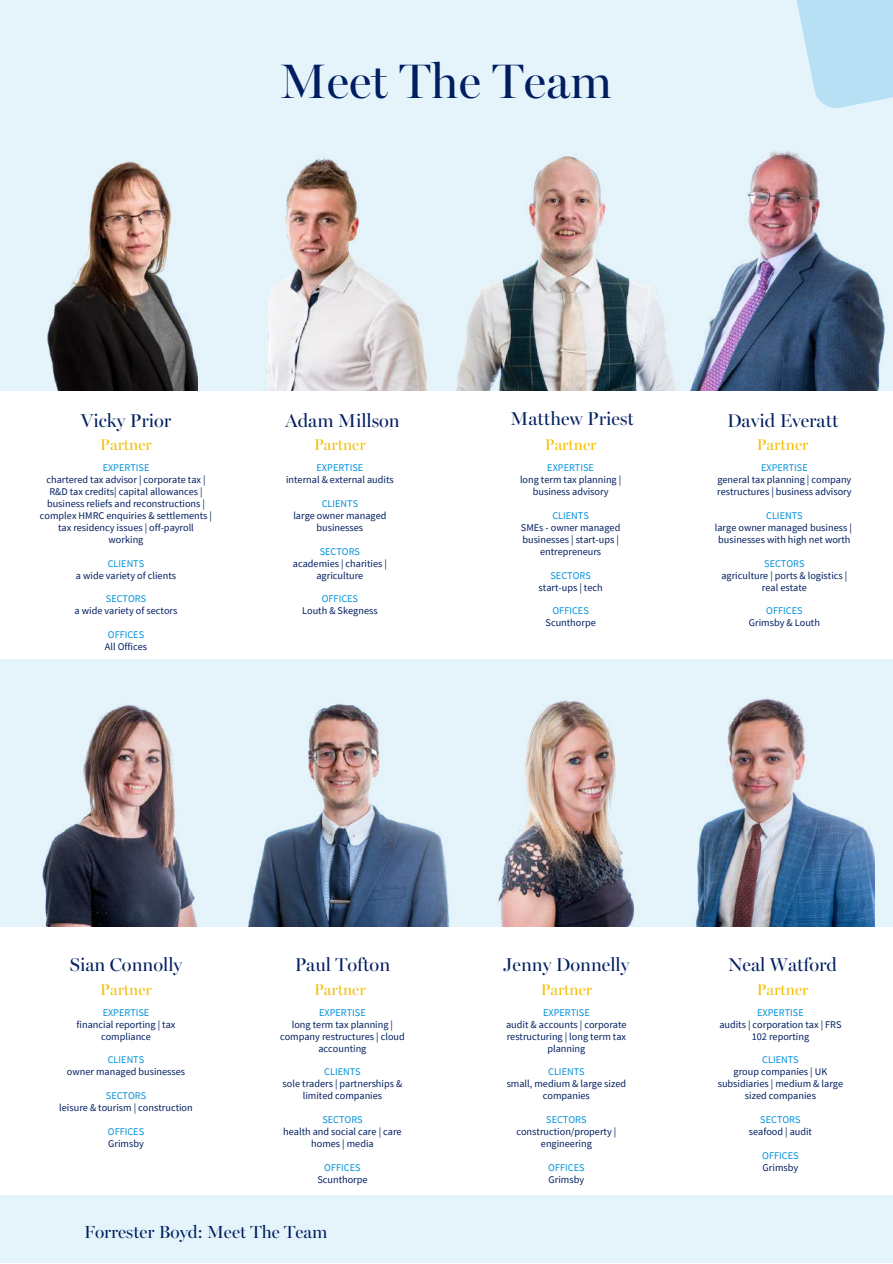
<style>
.page{position:relative;width:893px;height:1264px;background:#fff}
.page>*{position:absolute;margin:0;border:0;box-sizing:border-box;transform-origin:0 0}
.t1{font:48.6px "Miller Banner";color:#001e60}
.t2{font:18.6px "Miller Banner";color:#001e60}
.t3{font:17.55px "Miller Banner";color:#001e60}
.t4{font:15.6px "Miller Banner";color:#f6be00}
.t5{font:10.2px/12px "Source Sans Pro";color:#001e60;text-align:center}
.t6{font:10.2px "Source Sans Pro";color:#0091da}
</style>
<div class="page">
<div style="left:0;top:0;width:892px;height:1262px;background:#e5f4fb"></div>
<svg style="left:797px;top:0;width:95px;height:108px;background:#bde2f4"></svg>
<img style="left:456px;top:153px;width:200px;height:238px">
<img style="left:266px;top:158px;width:161px;height:233px">
<img style="left:47px;top:161px;width:150px;height:230px">
<img style="left:656px;top:151px;width:229px;height:240px">
<img style="left:696px;top:698px;width:178px;height:229px">
<div style="left:0;top:391px;width:892px;height:267px;background:#fff"></div>
<img style="left:42px;top:705px;width:156px;height:222px">
<img style="left:247px;top:703px;width:203px;height:224px">
<img style="left:498px;top:700px;width:137px;height:227px">
<div style="left:0;top:927px;width:892px;height:267px;background:#fff"></div>
<h1 class="t1" style="left:280px;top:53px;width:334px">Meet The Team</h1>
<h2 class="t2" style="left:510px;top:408px;width:125px">Matthew Priest</h2>
<h3 class="t4" style="left:545px;top:436px;width:53px">Partner</h3>
<h2 class="t2" style="left:81px;top:409px;width:92px">Vicky Prior</h2>
<h2 class="t2" style="left:285px;top:409px;width:116px">Adam Millson</h2>
<h2 class="t2" style="left:727px;top:410px;width:113px">David Everatt</h2>
<h3 class="t4" style="left:100px;top:436px;width:53px">Partner</h3>
<h3 class="t4" style="left:314px;top:436px;width:53px">Partner</h3>
<h3 class="t4" style="left:756px;top:436px;width:53px">Partner</h3>
<p class="t6" style="left:103px;top:461px;width:48px">EXPERTISE</p>
<p class="t5" style="left:40px;top:473px;width:174px">chartered tax advisor | corporate tax | R&amp;D tax credits| capital allowances | business reliefs and reconstructions | complex HMRC enquiries &amp; settlements | tax residency issues | off-payroll working</p>
<p class="t6" style="left:108px;top:556px;width:38px">CLIENTS</p>
<p class="t5" style="left:76px;top:569px;width:102px">a wide variety of clients</p>
<p class="t6" style="left:106px;top:592px;width:42px">SECTORS</p>
<p class="t5" style="left:75px;top:605px;width:104px">a wide variety of sectors</p>
<p class="t6" style="left:108px;top:628px;width:38px">OFFICES</p>
<p class="t5" style="left:105px;top:640px;width:44px">All Offices</p>
<p class="t6" style="left:316px;top:461px;width:48px">EXPERTISE</p>
<p class="t5" style="left:286px;top:473px;width:109px">internal &amp; external audits</p>
<p class="t6" style="left:321px;top:497px;width:38px">CLIENTS</p>
<p class="t5" style="left:293px;top:509px;width:95px">large owner managed businesses</p>
<p class="t6" style="left:320px;top:544px;width:42px">SECTORS</p>
<p class="t5" style="left:293px;top:557px;width:95px">academies | charities | agriculture</p>
<p class="t6" style="left:322px;top:592px;width:38px">OFFICES</p>
<p class="t5" style="left:302px;top:605px;width:77px">Louth &amp; Skegness</p>
<p class="t6" style="left:547px;top:461px;width:48px">EXPERTISE</p>
<p class="t5" style="left:520px;top:473px;width:103px">long term tax planning | business advisory</p>
<p class="t6" style="left:552px;top:509px;width:38px">CLIENTS</p>
<p class="t5" style="left:521px;top:521px;width:101px">SMEs - owner managed businesses | start-ups | entrepreneurs</p>
<p class="t6" style="left:550px;top:568px;width:42px">SECTORS</p>
<p class="t5" style="left:538px;top:581px;width:65px">start-ups | tech</p>
<p class="t6" style="left:552px;top:604px;width:38px">OFFICES</p>
<p class="t5" style="left:545px;top:616px;width:52px">Scunthorpe</p>
<p class="t6" style="left:761px;top:461px;width:48px">EXPERTISE</p>
<p class="t5" style="left:717px;top:473px;width:136px;text-align:left">general tax planning | company restructures | business advisory</p>
<p class="t6" style="left:766px;top:509px;width:38px">CLIENTS</p>
<p class="t5" style="left:714px;top:521px;width:138px">large owner managed business | businesses with high net worth</p>
<p class="t6" style="left:764px;top:556px;width:42px">SECTORS</p>
<p class="t5" style="left:721px;top:569px;width:127px">agriculture | ports &amp; logistics | real estate</p>
<p class="t6" style="left:766px;top:604px;width:38px">OFFICES</p>
<p class="t5" style="left:748px;top:616px;width:73px">Grimsby &amp; Louth</p>
<h2 class="t2" style="left:70px;top:954px;width:114px">Sian Connolly</h2>
<h2 class="t2" style="left:294px;top:954px;width:97px">Paul Tofton</h2>
<h2 class="t2" style="left:728px;top:954px;width:110px">Neal Watford</h2>
<h3 class="t4" style="left:100px;top:980px;width:53px">Partner</h3>
<h3 class="t4" style="left:314px;top:980px;width:53px">Partner</h3>
<h3 class="t4" style="left:756px;top:980px;width:53px">Partner</h3>
<h2 class="t2" style="left:503px;top:954px;width:128px">Jenny Donnelly</h2>
<h3 class="t4" style="left:540px;top:980px;width:53px">Partner</h3>
<p class="t6" style="left:103px;top:1005px;width:48px">EXPERTISE</p>
<p class="t5" style="left:77px;top:1017px;width:100px">financial reporting | tax compliance</p>
<p class="t6" style="left:108px;top:1053px;width:38px">CLIENTS</p>
<p class="t5" style="left:67px;top:1065px;width:120px">owner managed businesses</p>
<p class="t6" style="left:106px;top:1089px;width:42px">SECTORS</p>
<p class="t5" style="left:59px;top:1101px;width:135px">leisure &amp; tourism | construction</p>
<p class="t6" style="left:108px;top:1125px;width:38px">OFFICES</p>
<p class="t5" style="left:108px;top:1137px;width:37px">Grimsby</p>
<p class="t6" style="left:319px;top:1005px;width:48px">EXPERTISE</p>
<p class="t5" style="left:280px;top:1017px;width:126px">long term tax planning | company restructures | cloud accounting</p>
<p class="t6" style="left:324px;top:1065px;width:38px">CLIENTS</p>
<p class="t5" style="left:282px;top:1077px;width:121px">sole traders | partnerships &amp; limited companies</p>
<p class="t6" style="left:322px;top:1113px;width:42px">SECTORS</p>
<p class="t5" style="left:283px;top:1125px;width:120px">health and social care | care homes | media</p>
<p class="t6" style="left:324px;top:1160px;width:38px">OFFICES</p>
<p class="t5" style="left:317px;top:1173px;width:52px">Scunthorpe</p>
<h3 class="t3" style="left:84px;top:1222px;width:245px">Forrester Boyd: Meet The Team</h3>
<p class="t6" style="left:543px;top:1005px;width:48px">EXPERTISE</p>
<p class="t5" style="left:506px;top:1017px;width:122px">audit &amp; accounts | corporate restructuring | long term tax planning</p>
<p class="t6" style="left:548px;top:1065px;width:38px">CLIENTS</p>
<p class="t5" style="left:506px;top:1077px;width:121px">small, medium &amp; large sized companies</p>
<p class="t6" style="left:546px;top:1113px;width:42px">SECTORS</p>
<p class="t5" style="left:516px;top:1125px;width:101px">construction/property | engineering</p>
<p class="t6" style="left:548px;top:1160px;width:38px">OFFICES</p>
<p class="t5" style="left:548px;top:1173px;width:37px">Grimsby</p>
<p class="t6" style="left:757px;top:1005px;width:48px">EXPERTISE</p>
<p class="t5" style="left:719px;top:1017px;width:124px">audits | corporation tax | FRS<br>102 reporting</p>
<p class="t6" style="left:762px;top:1053px;width:38px">CLIENTS</p>
<p class="t5" style="left:717px;top:1065px;width:127px">group companies | UK subsidiaries | medium &amp; large sized companies</p>
<p class="t6" style="left:760px;top:1113px;width:42px">SECTORS</p>
<p class="t5" style="left:748px;top:1125px;width:65px">seafood | audit</p>
<p class="t6" style="left:762px;top:1148px;width:38px">OFFICES</p>
<p class="t5" style="left:762px;top:1161px;width:37px">Grimsby</p>
</div>
